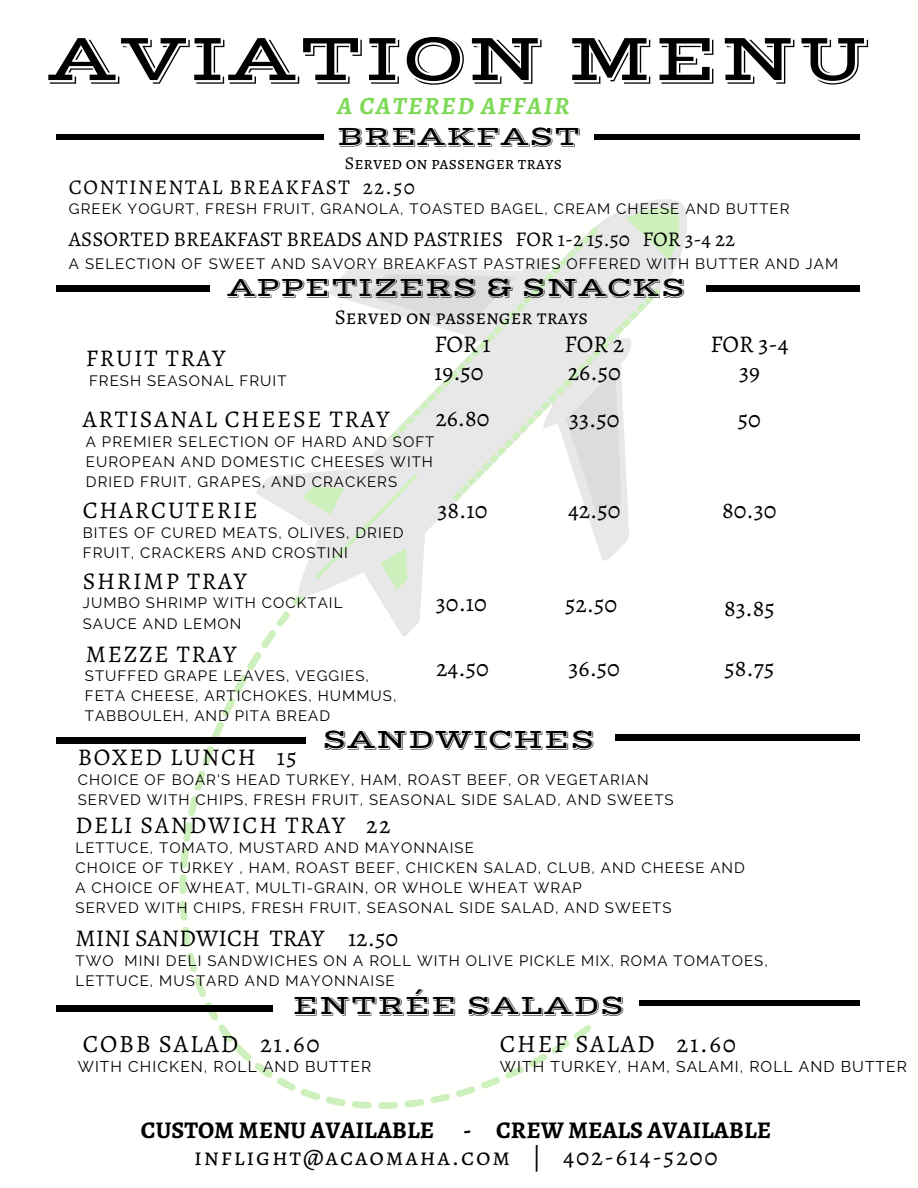
<style>
.page{position:relative;width:918px;height:1188px;background:#fff}
.page>*{position:absolute;margin:0;border:0;box-sizing:border-box;transform-origin:0 0}
.t1{font:69px "Vast Shadow";color:#000}
.t2{font:28.05px "Vast Shadow";color:#000}
.t3{font:24.9px "Alegreya SC";letter-spacing:.07em;color:#000}
.t4{font:italic 700 24.9px "Alegreya SC";letter-spacing:.07em;color:#7ed957}
.t5{font:24px "Alegreya SC";letter-spacing:.07em;color:#000}
.t6{font:700 24px "Alegreya SC";color:#000}
.t7{font:24px "Alegreya SC";color:#000}
.t8{font:21px "Alegreya SC";color:#000}
.t9{font:21px "Alegreya SC";letter-spacing:.07em;color:#000}
.t10{font:18px "Alegreya SC";color:#000}
.t11{font:15.6px "Raleway";letter-spacing:.07em;color:#000}
.t12{font:15px/20.2px "Raleway";letter-spacing:.07em;color:#000}
</style>
<div class="page">
<svg style="left:352px;top:1025px;width:239px;height:84px"></svg>
<svg style="left:180px;top:637px;width:166px;height:469px"></svg>
<svg style="left:256px;top:205px;width:426px;height:432px"></svg>
<div style="left:56px;top:134px;width:268px;height:6px;background:#000"></div>
<div style="left:594px;top:134px;width:266px;height:6px;background:#000"></div>
<div style="left:56px;top:738px;width:250px;height:5px;background:#000"></div>
<div style="left:615px;top:735px;width:245px;height:5px;background:#000"></div>
<div style="left:56px;top:1006px;width:216px;height:5px;background:#000"></div>
<div style="left:639px;top:1000px;width:221px;height:6px;background:#000"></div>
<div style="left:56px;top:286px;width:153px;height:5px;background:#000"></div>
<div style="left:706px;top:286px;width:153px;height:5px;background:#000"></div>
<h1 class="t1" style="left:48px;top:17px;width:823px">AVIATION MENU</h1>
<h3 class="t4" style="left:337px;top:89px;width:234px">A CATERED AFFAIR</h3>
<h2 class="t2" style="left:337px;top:119px;width:245px">BREAKFAST</h2>
<h3 class="t9" style="left:69px;top:172px;width:348px">CONTINENTAL BREAKFAST 22.50</h3>
<p class="t12" style="left:69px;top:198px;width:722px">GREEK YOGURT, FRESH FRUIT, GRANOLA, TOASTED BAGEL, CREAM CHEESE AND BUTTER</p>
<p class="t10" style="left:345px;top:151px;width:219px">Served on passenger trays</p>
<h3 class="t8" style="left:69px;top:225px;width:668px">ASSORTED BREAKFAST BREADS AND PASTRIES FOR 1-2 15.50 FOR 3-4 22</h3>
<p class="t12" style="left:69px;top:254px;width:771px">A SELECTION OF SWEET AND SAVORY BREAKFAST PASTRIES OFFERED WITH BUTTER AND JAM</p>
<h2 class="t2" style="left:227px;top:271px;width:460px">APPETIZERS &amp; SNACKS</h2>
<h3 class="t8" style="left:335px;top:303px;width:255px">Served on passenger trays</h3>
<h3 class="t5" style="left:86px;top:342px;width:141px">FRUIT TRAY</h3>
<p class="t12" style="left:89px;top:370px;width:199px">FRESH SEASONAL FRUIT</p>
<h3 class="t5" style="left:83px;top:403px;width:308px">ARTISANAL CHEESE TRAY</h3>
<h3 class="t5" style="left:434px;top:328px;width:58px">FOR 1</h3>
<h3 class="t5" style="left:564px;top:328px;width:61px">FOR 2</h3>
<h3 class="t5" style="left:710px;top:328px;width:80px">FOR 3-4</h3>
<h3 class="t5" style="left:434px;top:356px;width:51px">19.50</h3>
<h3 class="t5" style="left:568px;top:356px;width:54px">26.50</h3>
<h3 class="t5" style="left:739px;top:356px;width:22px">39</h3>
<h3 class="t5" style="left:435px;top:402px;width:56px">26.80</h3>
<h3 class="t5" style="left:569px;top:403px;width:52px">33.50</h3>
<h3 class="t5" style="left:738px;top:403px;width:25px">50</h3>
<p class="t12" style="left:86px;top:431px;width:350px;text-align:justify">A PREMIER SELECTION OF HARD AND SOFT EUROPEAN AND DOMESTIC CHEESES WITH DRIED FRUIT, GRAPES, AND CRACKERS</p>
<h3 class="t5" style="left:83px;top:493px;width:176px">CHARCUTERIE</h3>
<p class="t12" style="left:83px;top:522px;width:322px">BITES OF CURED MEATS, OLIVES, DRIED<br>FRUIT, CRACKERS AND CROSTINI</p>
<h3 class="t5" style="left:83px;top:564px;width:165px">SHRIMP TRAY</h3>
<p class="t12" style="left:83px;top:593px;width:261px">JUMBO SHRIMP WITH COCKTAIL<br>SAUCE AND LEMON</p>
<h3 class="t5" style="left:86px;top:638px;width:152px">MEZZE TRAY</h3>
<p class="t12" style="left:85px;top:665px;width:313px">STUFFED GRAPE LEAVES, VEGGIES,<br>FETA CHEESE, ARTICHOKES, HUMMUS,<br>TABBOULEH, AND PITA BREAD</p>
<h3 class="t5" style="left:438px;top:493px;width:51px">38.10</h3>
<h3 class="t5" style="left:436px;top:587px;width:53px">30.10</h3>
<h3 class="t5" style="left:436px;top:652px;width:54px">24.50</h3>
<h3 class="t5" style="left:568px;top:493px;width:54px">42.50</h3>
<h3 class="t5" style="left:565px;top:588px;width:54px">52.50</h3>
<h3 class="t5" style="left:722px;top:493px;width:56px">80.30</h3>
<h3 class="t5" style="left:724px;top:592px;width:52px">83.85</h3>
<h3 class="t5" style="left:569px;top:652px;width:53px">36.50</h3>
<h3 class="t5" style="left:725px;top:652px;width:51px">58.75</h3>
<h2 class="t2" style="left:323px;top:723px;width:274px">SANDWICHES</h2>
<h3 class="t5" style="left:78px;top:741px;width:221px">BOXED LUNCH 15</h3>
<p class="t12" style="left:78px;top:770px;width:597px">CHOICE OF BOAR'S HEAD TURKEY, HAM, ROAST BEEF, OR VEGETARIAN<br>SERVED WITH CHIPS, FRESH FRUIT, SEASONAL SIDE SALAD, AND SWEETS</p>
<h3 class="t5" style="left:76px;top:809px;width:317px">DELI SANDWICH TRAY 22</h3>
<p class="t12" style="left:76px;top:837px;width:671px">LETTUCE, TOMATO, MUSTARD AND MAYONNAISE<br>CHOICE OF TURKEY , HAM, ROAST BEEF, CHICKEN SALAD, CLUB, AND CHEESE AND A CHOICE OF WHEAT, MULTI-GRAIN, OR WHOLE WHEAT WRAP<br>SERVED WITH CHIPS, FRESH FRUIT, SEASONAL SIDE SALAD, AND SWEETS</p>
<h3 class="t7" style="left:76px;top:922px;width:324px">MINI SANDWICH TRAY 12.50</h3>
<p class="t12" style="left:76px;top:951px;width:694px">TWO MINI DELI SANDWICHES ON A ROLL WITH OLIVE PICKLE MIX, ROMA TOMATOES,<br>LETTUCE, MUSTARD AND MAYONNAISE</p>
<h2 class="t2" style="left:293px;top:988px;width:334px">ENTRÉE SALADS</h2>
<h3 class="t3" style="left:83px;top:1026px;width:238px">COBB SALAD 21.60</h3>
<p class="t11" style="left:78px;top:1058px;width:295px">WITH CHICKEN, ROLL AND BUTTER</p>
<h3 class="t3" style="left:500px;top:1026px;width:238px">CHEF SALAD 21.60</h3>
<p class="t11" style="left:500px;top:1058px;width:409px">WITH TURKEY, HAM, SALAMI, ROLL AND BUTTER</p>
<h3 class="t6" style="left:141px;top:1113px;width:632px">CUSTOM MENU AVAILABLE - CREW MEALS AVAILABLE</h3>
<h3 class="t3" style="left:194px;top:1140px;width:525px">inflight@acaomaha.com | 402-614-5200</h3>
</div>
